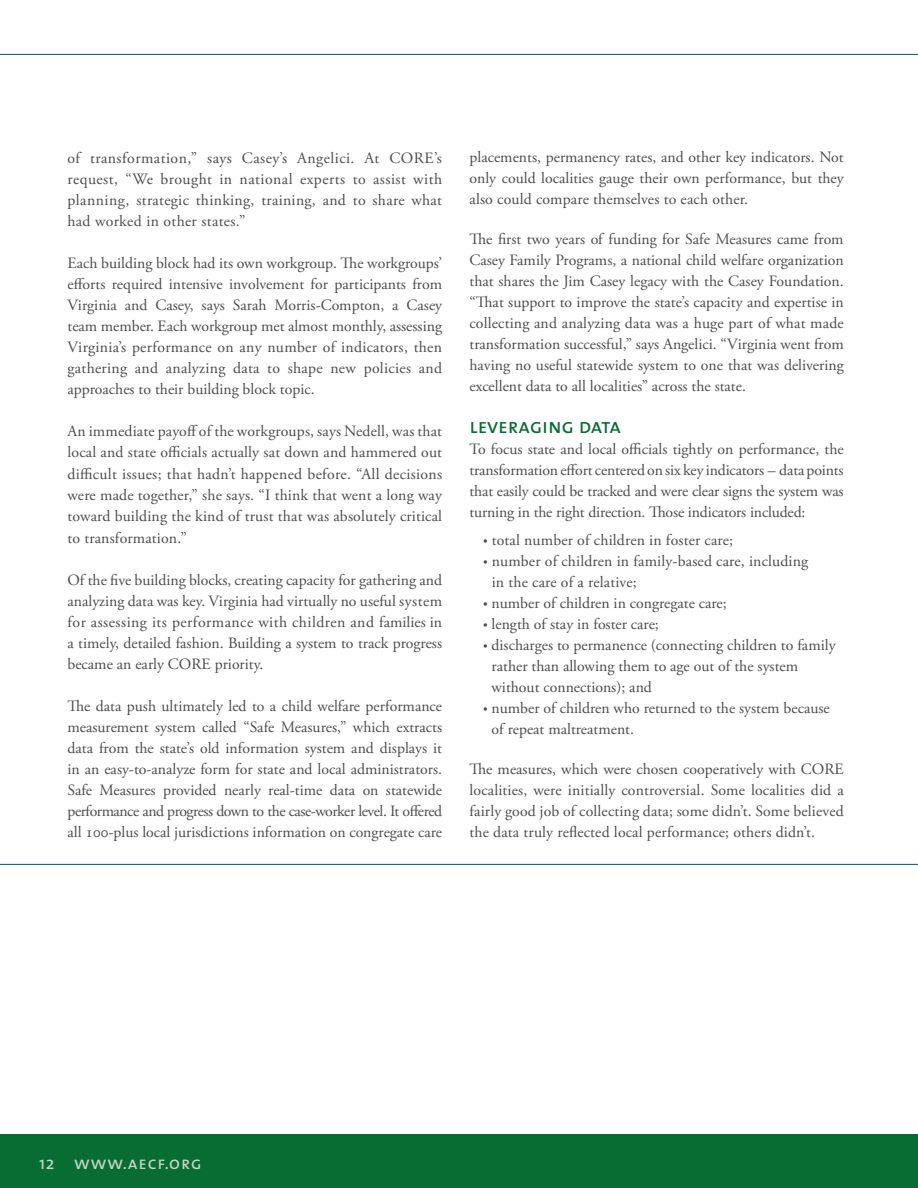
<style>
.page{position:relative;width:918px;height:1188px;background:#fff}
.page>*{position:absolute;margin:0;border:0;box-sizing:border-box;transform-origin:0 0}
.t1{font:21px "The Sans Caps";color:#076d33}
.t2{font:18px "The Sans Caps";letter-spacing:.05em;color:#c6d5c4}
.t3{font:15.75px/21px "Adobe Garamond Pro";color:#4b4c4d;text-align:justify}
.s1{font-size:12px}
.s2{font-family:"The Sans"}
</style>
<div class="page">
<hr style="left:0;top:864px;width:918px;height:1px;background:#005187">
<div style="left:0;top:1134px;width:918px;height:54px;background:#076d33"></div>
<hr style="left:0;top:54px;width:918px;height:1px;background:#005187">
<p class="t3" style="left:68px;top:148px;width:376px">of transformation,” says Casey’s Angelici. At CORE’s request, “We brought in national experts to assist with planning, strategic thinking, training, and to share what had worked in other states.”</p>
<p class="t3" style="left:68px;top:253px;width:376px">Each building block had its own workgroup. The workgroups’ efforts required intensive involvement for participants from Virginia and Casey, says Sarah Morris-Compton, a Casey team member. Each workgroup met almost monthly, assessing Virginia’s performance on any number of indicators, then gathering and analyzing data to shape new policies and approaches to their building block topic.</p>
<p class="t3" style="left:68px;top:421px;width:376px">An immediate payoff of the workgroups, says Nedell, was that local and state officials actually sat down and hammered out difficult issues; that hadn’t happened before. “All decisions were made together,” she says. “I think that went a long way toward building the kind of trust that was absolutely critical to transformation.”</p>
<p class="t3" style="left:68px;top:570px;width:376px">Of the five building blocks, creating capacity for gathering and analyzing data was key. Virginia had virtually no useful system for assessing its performance with children and families in a timely, detailed fashion. Building a system to track progress became an early CORE priority.</p>
<p class="t3" style="left:68px;top:696px;width:376px">The data push ultimately led to a child welfare performance measurement system called “Safe Measures,” which extracts data from the state’s old information system and displays it in an easy-to-analyze form for state and local administrators.<br>Safe Measures provided nearly real-time data on statewide performance and progress down to the case-worker level. It offered all 100-plus local jurisdictions information on congregate care</p>
<p class="t3" style="left:470px;top:147px;width:376px">placements, permanency rates, and other key indicators. Not only could localities gauge their own performance, but they also could compare themselves to each other.</p>
<p class="t3" style="left:470px;top:229px;width:376px">The first two years of funding for Safe Measures came from Casey Family Programs, a national child welfare organization that shares the Jim Casey legacy with the Casey Foundation. “That support to improve the state’s capacity and expertise in collecting and analyzing data was a huge part of what made transformation successful,” says Angelici. “Virginia went from having no useful statewide system to one that was delivering excellent data to all localities” across the state.</p>
<h1 class="t1" style="left:470px;top:413px;width:153px">leveraging data</h1>
<p class="t3" style="left:470px;top:439px;width:376px">To focus state and local officials tightly on performance, the transformation effort centered on six key indicators – data points that easily could be tracked and were clear signs the system was turning in the right direction. Those indicators included:</p>
<p class="t3" style="left:483px;top:530px;width:252px"><span class="s1">•</span> total number of children in foster care;</p>
<p class="t3" style="left:492px;top:551px;width:318px;text-indent:-9px"><span class="s1">•</span> number of children in family-based care, including in the care of a relative;</p>
<p class="t3" style="left:483px;top:593px;width:245px"><span class="s1">•</span> number of children in congregate care;</p>
<p class="t3" style="left:483px;top:614px;width:177px"><span class="s1">•</span> length of stay in foster care;</p>
<p class="t3" style="left:492px;top:635px;width:345px;text-align:left;text-indent:-9px"><span class="s1">•</span> discharges to permanence (connecting children to family rather than allowing them to age out of the system without connections); and</p>
<p class="t3" style="left:492px;top:698px;width:340px;text-indent:-9px"><span class="s1">•</span> number of children who returned to the system because of repeat maltreatment.</p>
<p class="t3" style="left:469px;top:759px;width:376px">The measures, which were chosen cooperatively with CORE localities, were initially controversial. Some localities did a fairly good job of collecting data; some didn’t. Some believed the data truly reflected local performance; others didn’t.</p>
<p class="t2" style="left:39px;top:1151px;width:164px"><span class="s2">12</span> www.aecf.org</p>
</div>
